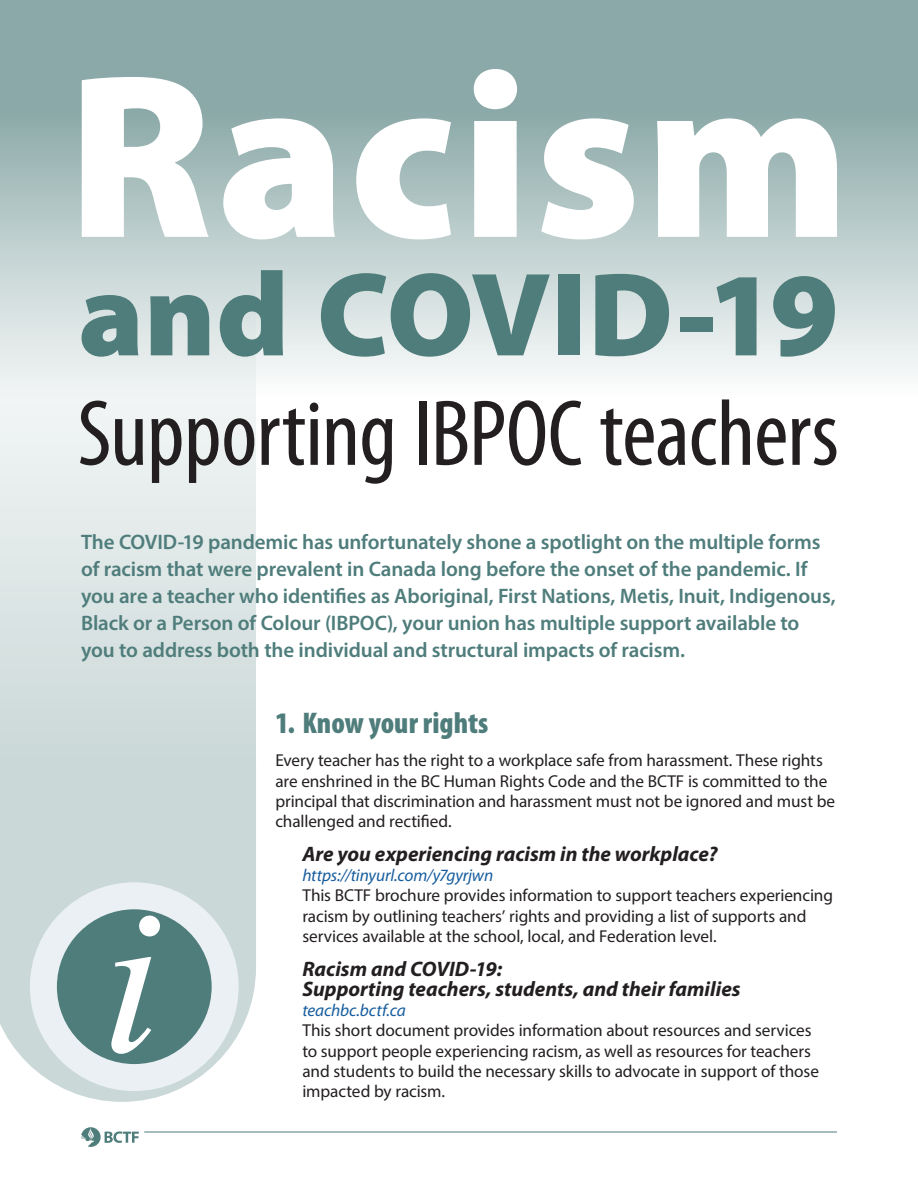
<style>
.page{position:relative;width:918px;height:1188px;background:#fff}
.page>*{position:absolute;margin:0;border:0;box-sizing:border-box;transform-origin:0 0}
.t1{font:900 235.5px "Myriad Pro";letter-spacing:.02em;color:#fff}
.t2{font:900 120px "Myriad Pro";letter-spacing:-.005em;color:#4f7d7b}
.t3{font:condensed 94.5px "Myriad Pro";letter-spacing:-.01em;color:#231f20}
.t4{font:900 condensed 30px "Myriad Pro";color:#4f7d7b}
.t5{font:600 21px/27px "Myriad Pro";letter-spacing:-.005em;color:#4f7d7b}
.t6{font:italic 700 21px/20.2px "Myriad Pro";color:#231f20}
.t7{font:17.25px/20.2px "Myriad Pro";letter-spacing:-.005em;color:#231f20}
.t8{font:italic 17.25px "Myriad Pro";letter-spacing:-.01em;color:#175d9e}
</style>
<div class="page">
<svg style="left:256px;top:0;width:662px;height:375px;background:#b0c4c3"></svg>
<svg style="left:0;top:0;width:256px;height:1102px;background:#c9d7d6"></svg>
<svg style="left:40px;top:892px;width:189px;height:189px;background:#749998"></svg>
<div style="left:30px;top:882px;width:209px;height:209px;border:27px solid #eaf0f3;border-radius:50%"></div>
<svg style="left:111px;top:916px;width:49px;height:138px"></svg>
<hr style="left:144px;top:1132px;width:693px;height:1px;background:#4f7d7b">
<svg style="left:81px;top:1127px;width:58px;height:20px"></svg>
<h1 class="t1" style="left:67px;top:0;width:784px">Racism</h1>
<h2 class="t2" style="left:78px;top:235px;width:762px">and COVID-19</h2>
<h3 class="t3" style="left:77px;top:376px;width:763px">Supporting IBPOC teachers</h3>
<p class="t5" style="left:81px;top:528px;width:756px">The COVID-19 pandemic has unfortunately shone a spotlight on the multiple forms of racism that were prevalent in Canada long before the onset of the pandemic. If you are a teacher who identifies as Aboriginal, First Nations, Metis, Inuit, Indigenous, Black or a Person of Colour (IBPOC), your union has multiple support available to you to address both the individual and structural impacts of racism.</p>
<h3 class="t4" style="left:275px;top:706px;width:215px">1. Know your rights</h3>
<p class="t7" style="left:275px;top:750px;width:561px">Every teacher has the right to a workplace safe from harassment. These rights are enshrined in the BC Human Rights Code and the BCTF is committed to the principal that discrimination and harassment must not be ignored and must be challenged and rectified.</p>
<p class="t6" style="left:302px;top:843px;width:417px">Are you experiencing racism in the workplace?</p>
<p class="t8" style="left:302px;top:865px;width:192px">https://tinyurl.com/y7gyrjwn</p>
<p class="t7" style="left:302px;top:885px;width:532px">This BCTF brochure provides information to support teachers experiencing racism by outlining teachers’ rights and providing a list of supports and services available at the school, local, and Federation level.</p>
<p class="t6" style="left:302px;top:958px;width:440px">Racism and COVID-19:<br>Supporting teachers, students, and their families</p>
<p class="t8" style="left:302px;top:1000px;width:105px">teachbc.bctf.ca</p>
<p class="t7" style="left:302px;top:1020px;width:518px">This short document provides information about resources and services to support people experiencing racism, as well as resources for teachers and students to build the necessary skills to advocate in support of those impacted by racism.</p>
</div>
